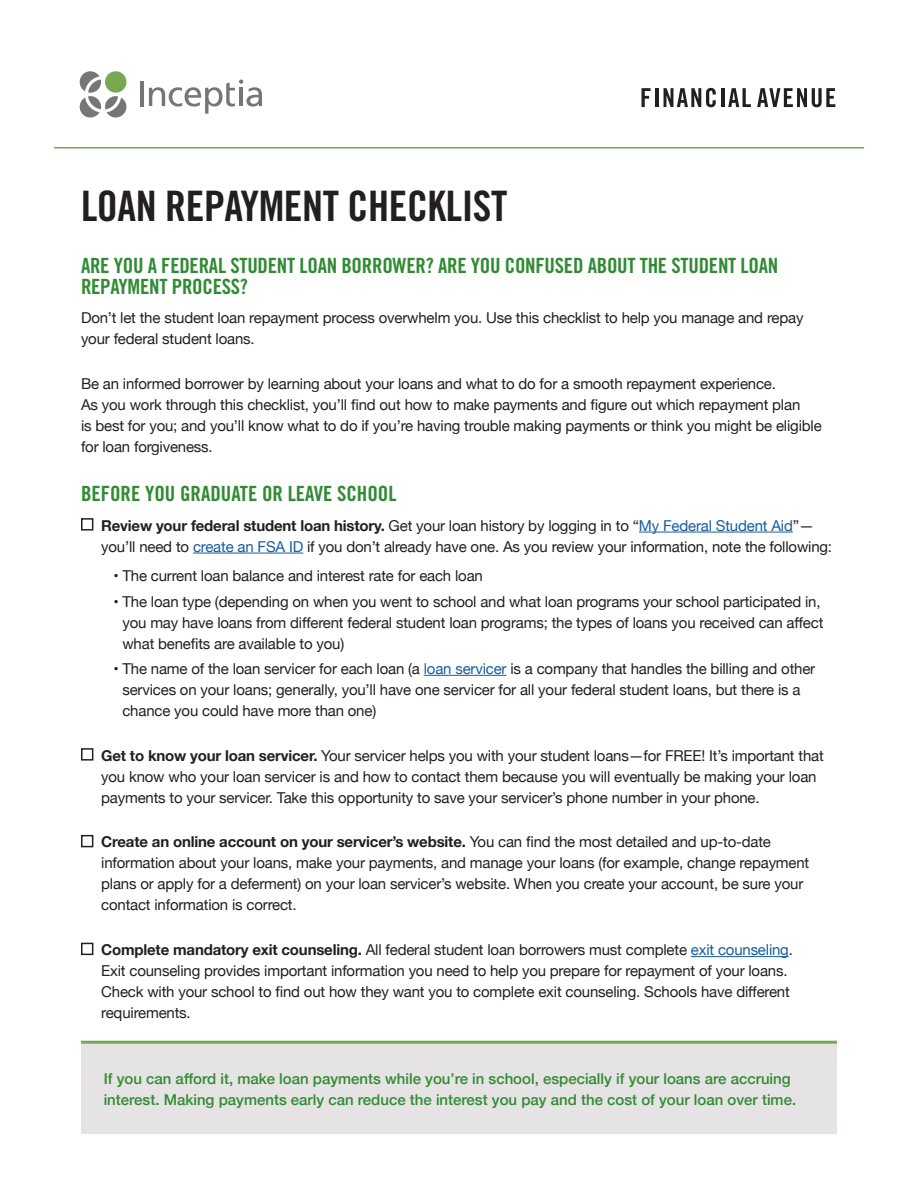
<style>
.page{position:relative;width:918px;height:1188px;background:#fff}
.page>*{position:absolute;margin:0;border:0;box-sizing:border-box;transform-origin:0 0}
.t1{font:42px "Trade Gothic Bold Cond Twenty";letter-spacing:-.01em;color:#231f20}
.t2{font:21px/21px "Trade Gothic Bold Cond Twenty";letter-spacing:-.01em;color:#318b34}
.t3{font:15px/21px "Helvetica Neue";letter-spacing:-.01em;color:#231f20}
.t4{font:500 15px/21px "Helvetica Neue";color:#318b34}
.s1{font-weight:700}
.s2{color:#175d9e}
</style>
<div class="page">
<svg style="left:642px;top:88px;width:9px;height:19px"></svg>
<hr style="left:655px;top:88px;width:3px;height:19px;background:#231f20">
<svg style="left:664px;top:88px;width:52px;height:19px"></svg>
<hr style="left:721px;top:88px;width:3px;height:19px;background:#231f20">
<svg style="left:728px;top:88px;width:23px;height:19px"></svg>
<svg style="left:757px;top:88px;width:78px;height:19px"></svg>
<hr style="left:639px;top:532px;width:154px;height:1px;background:#175d9e">
<hr style="left:193px;top:553px;width:110px;height:1px;background:#175d9e">
<hr style="left:424px;top:675px;width:82px;height:1px;background:#175d9e">
<hr style="left:691px;top:956px;width:98px;height:1px;background:#175d9e">
<div style="left:81px;top:518px;width:12px;height:13px;border:2px solid #231f20"></div>
<div style="left:81px;top:748px;width:12px;height:13px;border:2px solid #231f20"></div>
<div style="left:81px;top:835px;width:12px;height:12px;border:2px solid #231f20"></div>
<div style="left:81px;top:943px;width:12px;height:12px;border:2px solid #231f20"></div>
<hr style="left:140px;top:81px;width:4px;height:25px;background:#757679">
<svg style="left:80px;top:71px;width:46px;height:47px"></svg>
<div style="left:105px;top:71px;width:21px;height:22px;background:#7aa752;border-radius:50%"></div>
<svg style="left:149px;top:80px;width:113px;height:34px"></svg>
<hr style="left:54px;top:147px;width:810px;height:1px;background:#7aa752">
<div style="left:81px;top:1042px;width:756px;height:91px;background:#e6e3e4"></div>
<hr style="left:81px;top:1041px;width:756px;height:3px;background:#7aa752">
<p class="t1" style="left:81px;top:181px;width:428px">LOAN REPAYMENT CHECKLIST</p>
<p class="t2" style="left:81px;top:254px;width:699px">ARE YOU A FEDERAL STUDENT LOAN BORROWER? ARE YOU CONFUSED ABOUT THE STUDENT LOAN<br>REPAYMENT PROCESS?</p>
<p class="t3" style="left:81px;top:308px;width:724px">Don’t let the student loan repayment process overwhelm you. Use this checklist to help you manage and repay your federal student loans.</p>
<p class="t3" style="left:81px;top:374px;width:742px">Be an informed borrower by learning about your loans and what to do for a smooth repayment experience.<br>As you work through this checklist, you’ll find out how to make payments and figure out which repayment plan<br>is best for you; and you’ll know what to do if you’re having trouble making payments or think you might be eligible for loan forgiveness.</p>
<p class="t2" style="left:81px;top:483px;width:317px">BEFORE YOU GRADUATE OR LEAVE SCHOOL</p>
<p class="t3" style="left:101px;top:516px;width:732px"><span class="s1">Review your federal student loan history.</span> Get your loan history by logging in to “<span class="s2">My Federal Student Aid</span>”— you’ll need to <span class="s2">create an FSA ID</span> if you don’t already have one. As you review your information, note the following:</p>
<p class="t3" style="left:113px;top:566px;width:371px">• The current loan balance and interest rate for each loan</p>
<p class="t3" style="left:122px;top:592px;width:702px;text-indent:-9px">• The loan type (depending on when you went to school and what loan programs your school participated in, you may have loans from different federal student loan programs; the types of loans you received can affect what benefits are available to you)</p>
<p class="t3" style="left:122px;top:659px;width:694px;text-indent:-9px">• The name of the loan servicer for each loan (a <span class="s2">loan servicer</span> is a company that handles the billing and other services on your loans; generally, you’ll have one servicer for all your federal student loans, but there is a chance you could have more than one)</p>
<p class="t3" style="left:101px;top:746px;width:724px"><span class="s1">Get to know your loan servicer.</span> Your servicer helps you with your student loans—for FREE! It’s important that you know who your loan servicer is and how to contact them because you will eventually be making your loan payments to your servicer. Take this opportunity to save your servicer’s phone number in your phone.</p>
<p class="t3" style="left:101px;top:832px;width:710px"><span class="s1">Create an online account on your servicer’s website.</span> You can find the most detailed and up-to-date information about your loans, make your payments, and manage your loans (for example, change repayment plans or apply for a deferment) on your loan servicer’s website. When you create your account, be sure your contact information is correct.</p>
<p class="t3" style="left:101px;top:940px;width:693px"><span class="s1">Complete mandatory exit counseling.</span> All federal student loan borrowers must complete <span class="s2">exit counseling</span>.<br>Exit counseling provides important information you need to help you prepare for repayment of your loans.<br>Check with your school to find out how they want you to complete exit counseling. Schools have different requirements.</p>
<p class="t4" style="left:104px;top:1067px;width:694px">If you can afford it, make loan payments while you’re in school, especially if your loans are accruing interest. Making payments early can reduce the interest you pay and the cost of your loan over time.</p>
</div>
